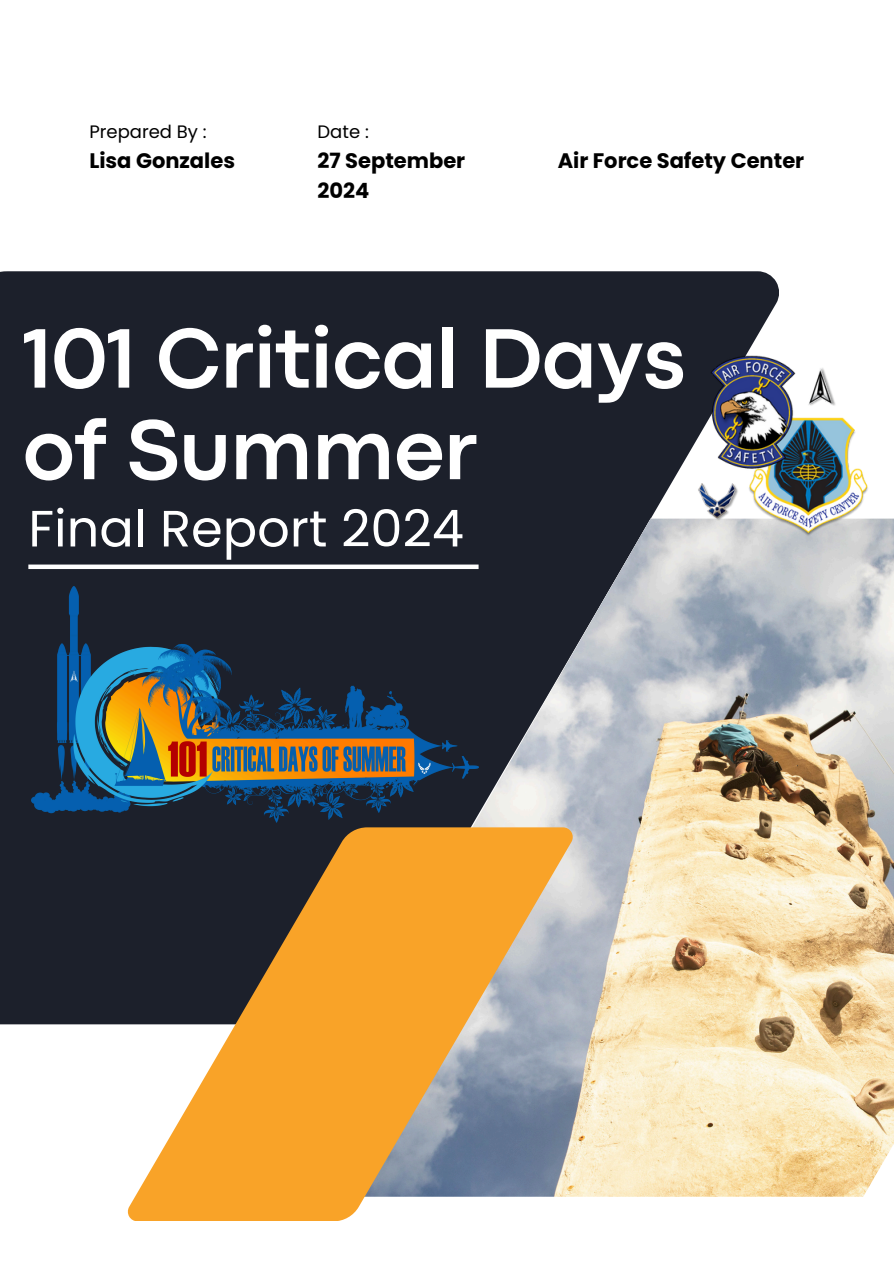
<style>
.page{position:relative;width:894px;height:1264px;background:#fff}
.page>*{position:absolute;margin:0;border:0;box-sizing:border-box;transform-origin:0 0}
.t1{font:700 87.9px/91.5px "Codec Pro";letter-spacing:-.01em;color:#fff}
.t2{font:51px "Poppins";color:#fff}
.t3{font:700 21px/29.2px "Poppins";color:#000}
.t4{font:18px "Poppins";color:#000}
</style>
<div class="page">
<div style="left:0;top:271px;width:779px;height:753px;background:#1c202b"></div>
<img style="left:276px;top:518px;width:617px;height:678px">
<svg style="left:127px;top:827px;width:446px;height:394px;fill:#f9a328"></svg>
<div style="left:28px;top:564px;width:450px;height:5px;background:#fff"></div>
<img style="left:689px;top:355px;width:180px;height:183px">
<img style="left:32px;top:586px;width:447px;height:236px">
<h1 class="t4" style="left:89px;top:119px;width:119px">Prepared By :</h1>
<h2 class="t3" style="left:89px;top:146px;width:147px">Lisa Gonzales</h2>
<p class="t4" style="left:317px;top:119px;width:53px">Date :</p>
<p class="t3" style="left:317px;top:146px;width:149px">27 September<br>2024</p>
<p class="t3" style="left:557px;top:146px;width:248px">Air Force Safety Center</p>
<h3 class="t1" style="left:23px;top:319px;width:664px">101 Critical Days of Summer</h3>
<h3 class="t2" style="left:28px;top:493px;width:437px">Final Report 2024</h3>
</div>
